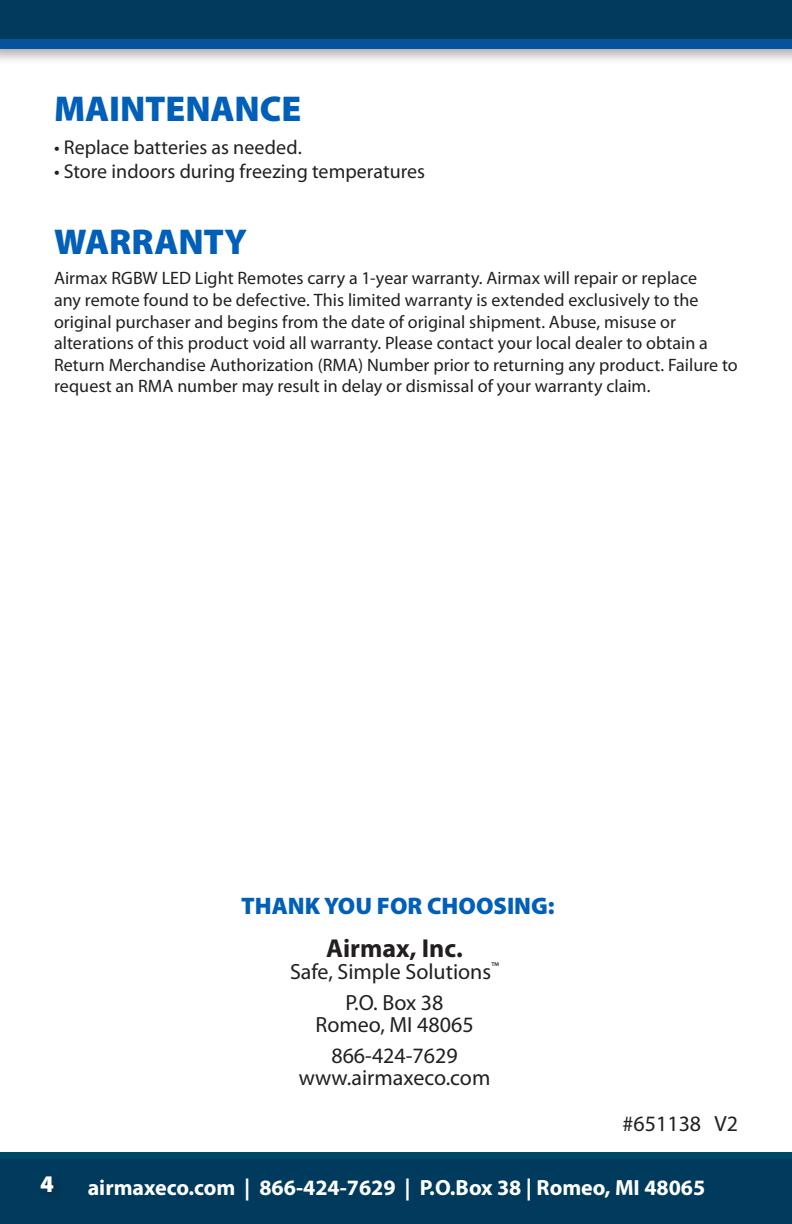
<style>
.page{position:relative;width:792px;height:1224px;background:#fff}
.page>*{position:absolute;margin:0;border:0;box-sizing:border-box;transform-origin:0 0}
.t1{font:900 36px "Myriad Pro";letter-spacing:-.005em;color:#005fb9}
.t2{font:700 26px "Myriad Pro";color:#231f20}
.t3{font:900 24px "Myriad Pro";color:#005fb9}
.t4{font:900 24px "Myriad Pro";color:#fff}
.t5{font:22px "Myriad Pro";color:#231f20}
.t6{font:700 22px "Myriad Pro";color:#fff}
.t7{font:20px "Myriad Pro";color:#231f20}
.t8{font:18px/21.6px "Myriad Pro";letter-spacing:.005em;color:#231f20}
</style>
<div class="page">
<div style="left:0;top:1154px;width:792px;height:70px;background:#003a5d"></div>
<div style="left:0;top:1152px;width:792px;height:6px;background:#004964"></div>
<div style="left:0;top:32px;width:792px;height:32px;background:#f5f5f5"></div>
<div style="left:0;top:0;width:792px;height:58px;background:#231f20;opacity:.2"></div>
<div style="left:0;top:0;width:792px;height:38px;background:#003a5d"></div>
<p class="t1" style="left:54px;top:84px;width:249px">MAINTENANCE</p>
<p class="t7" style="left:54px;top:135px;width:249px">• Replace batteries as needed.</p>
<p class="t7" style="left:54px;top:159px;width:373px">• Store indoors during freezing temperatures</p>
<p class="t1" style="left:54px;top:218px;width:195px">WARRANTY</p>
<p class="t8" style="left:54px;top:267px;width:685px">Airmax RGBW LED Light Remotes carry a 1-year warranty. Airmax will repair or replace<br>any remote found to be defective. This limited warranty is extended exclusively to the original purchaser and begins from the date of original shipment. Abuse, misuse or alterations of this product void all warranty. Please contact your local dealer to obtain a Return Merchandise Authorization (RMA) Number prior to returning any product. Failure to request an RMA number may result in delay or dismissal of your warranty claim.</p>
<p class="t3" style="left:241px;top:890px;width:315px">THANK YOU FOR CHOOSING:</p>
<p class="t2" style="left:326px;top:931px;width:138px">Airmax, Inc.</p>
<p class="t5" style="left:290px;top:958px;width:211px">Safe, Simple Solutions<sup>™</sup></p>
<p class="t5" style="left:346px;top:989px;width:100px">P.O. Box 38</p>
<p class="t5" style="left:315px;top:1011px;width:160px">Romeo, MI 48065</p>
<p class="t5" style="left:331px;top:1042px;width:128px">866-424-7629</p>
<p class="t5" style="left:299px;top:1064px;width:193px">www.airmaxeco.com</p>
<p class="t5" style="left:623px;top:1110px;width:117px">#651138 V2</p>
<h3 class="t4" style="left:40px;top:1167px;width:15px">4</h3>
<p class="t6" style="left:88px;top:1173px;width:619px">airmaxeco.com | 866-424-7629 | P.O.Box 38 | Romeo, MI 48065</p>
</div>
